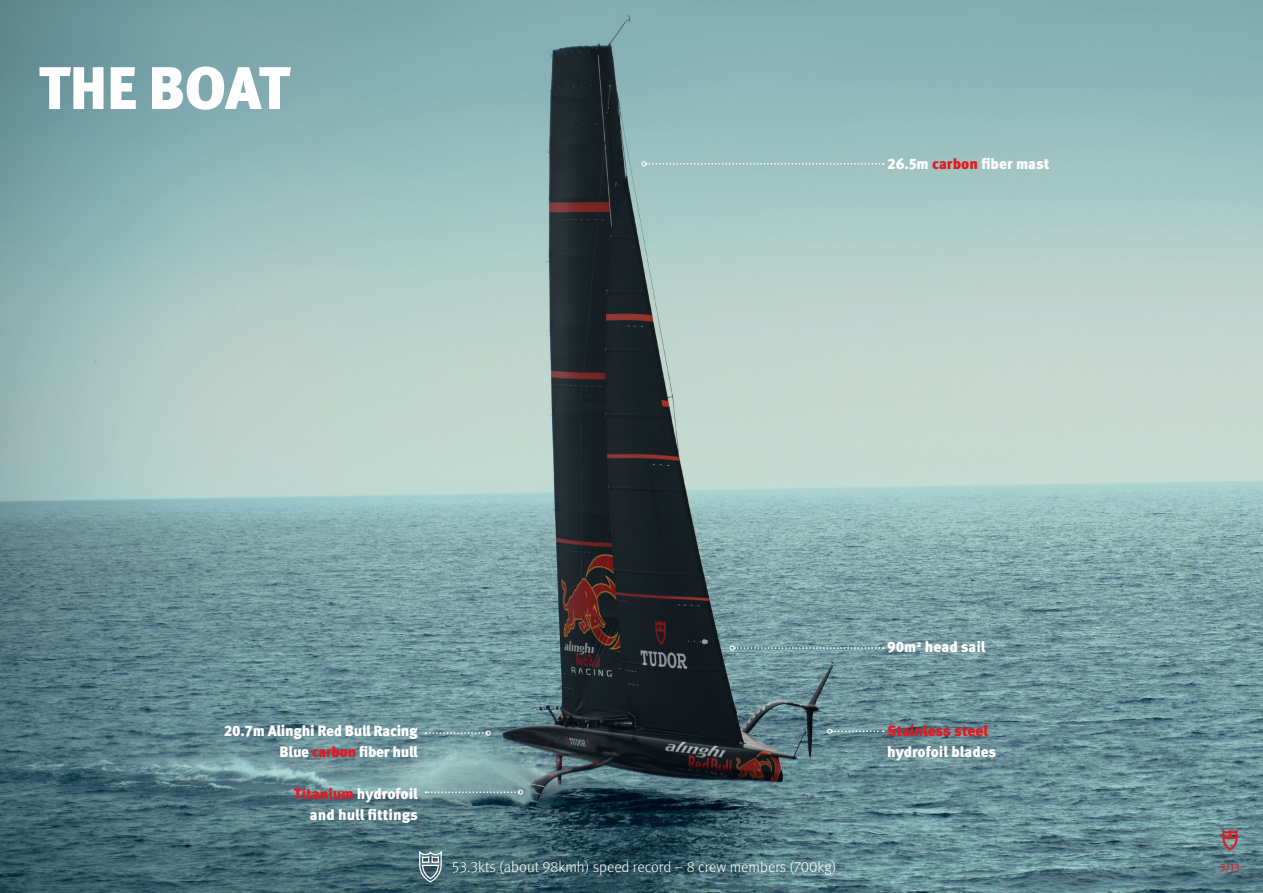
<style>
.page{position:relative;width:1263px;height:893px;background:#fff}
.page>*{position:absolute;margin:0;border:0;box-sizing:border-box;transform-origin:0 0}
.t1{font:900 60px "Meta Pro";letter-spacing:-.01em;color:#fff}
.t2{font:900 15px/21px "Meta Pro";letter-spacing:-.01em;color:#fff;text-align:right}
.t3{font:300 15px "Meta Pro";color:#fff}
.t4{font:900 15px "Meta Pro";letter-spacing:-.005em;color:#e21a21}
.t5{font:300 10.5px "Meta Pro";color:#e21a21}
.s1{color:#e21a21}
</style>
<div class="page">
<img style="left:0;top:0;width:1263px;height:893px">
<svg style="left:418px;top:848px;width:24px;height:35px"></svg>
<svg style="left:641px;top:161px;width:243px;height:5px"></svg>
<svg style="left:827px;top:729px;width:57px;height:5px"></svg>
<svg style="left:425px;top:730px;width:66px;height:6px"></svg>
<svg style="left:425px;top:790px;width:98px;height:5px"></svg>
<svg style="left:730px;top:645px;width:154px;height:6px"></svg>
<svg style="left:1222px;top:829px;width:15px;height:21px"></svg>
<h1 class="t1" style="left:39px;top:41px;width:253px">THE BOAT</h1>
<p class="t2" style="left:887px;top:152px;width:164px">26.5m <span class="s1">carbon</span> fiber mast</p>
<p class="t2" style="left:224px;top:719px;width:196px">20.7m Alinghi Red Bull Racing<br>Blue <span class="s1">carbon</span> fiber hull</p>
<p class="t2" style="left:294px;top:782px;width:126px"><span class="s1">Titanium</span> hydrofoil and hull fittings</p>
<p class="t3" style="left:452px;top:856px;width:386px">53.3kts (about 98kmh) speed record – 8 crew members (700kg)</p>
<p class="t2" style="left:887px;top:635px;width:100px">90m<sup>2</sup> head sail</p>
<p class="t4" style="left:887px;top:718px;width:103px">Stainless steel</p>
<p class="t2" style="left:887px;top:740px;width:111px">hydrofoil blades</p>
<p class="t5" style="left:1220px;top:860px;width:21px">3/13</p>
</div>
